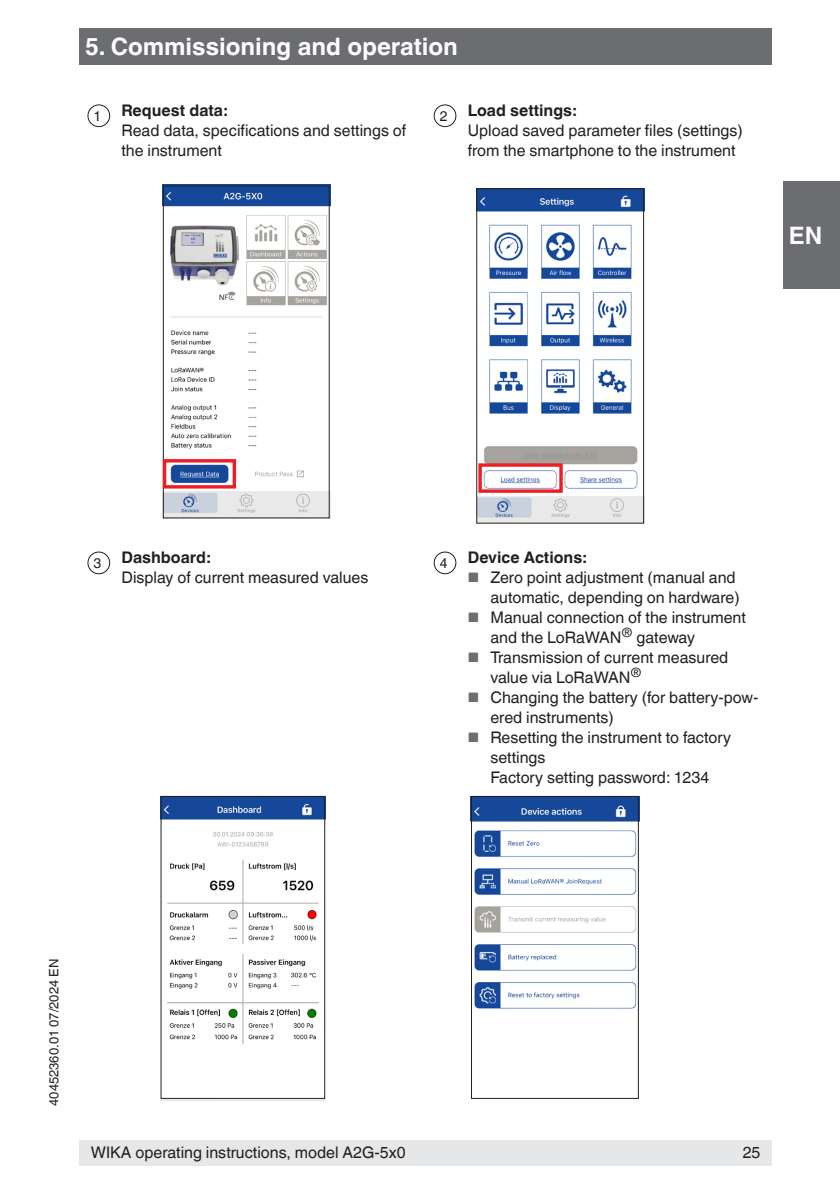
<style>
.page{position:relative;width:840px;height:1191px;background:#fff}
.page>*{position:absolute;margin:0;border:0;box-sizing:border-box;transform-origin:0 0}
.t1{font:700 24px "Helvetica World";color:#fff}
.t2{font:16px/20px "Helvetica World";color:#231f20}
.t3{font:700 16px "Helvetica World";color:#231f20}
.t4{font:14px "Helvetica World";color:#231f20}
.t5{font:13px "Helvetica World";color:#231f20}
.s1{font-size:13.6px;color:#6c6d70}
</style>
<div class="page">
<div style="left:79px;top:28px;width:692px;height:37px;background:#6c6d70"></div>
<div style="left:782px;top:181px;width:57px;height:108px;background:#6c6d70"></div>
<div style="left:79px;top:1140px;width:692px;height:25px;background:#e6e7e9"></div>
<div style="left:87px;top:104px;width:23px;height:23px;border:1px solid #231f20;border-radius:50%"></div>
<div style="left:433px;top:104px;width:23px;height:23px;border:1px solid #231f20;border-radius:50%"></div>
<div style="left:87px;top:551px;width:23px;height:23px;border:1px solid #231f20;border-radius:50%"></div>
<div style="left:433px;top:551px;width:23px;height:23px;border:1px solid #231f20;border-radius:50%"></div>
<img style="left:162px;top:185px;width:168px;height:334px">
<img style="left:478px;top:190px;width:163px;height:331px">
<img style="left:161px;top:798px;width:164px;height:302px">
<img style="left:471px;top:798px;width:167px;height:301px">
<div style="left:163px;top:185px;width:166px;height:333px;border:1px solid #231f20"></div>
<div style="left:476px;top:188px;width:167px;height:335px;border:1px solid #231f20"></div>
<div style="left:160px;top:796px;width:165px;height:302px;border:1px solid #231f20"></div>
<div style="left:470px;top:796px;width:168px;height:302px;border:1px solid #231f20"></div>
<div style="left:163px;top:459px;width:73px;height:29px;border:3px solid #ee1d23"></div>
<div style="left:478px;top:463px;width:84px;height:30px;border:3px solid #ee1d23"></div>
<h1 class="t1" style="left:85px;top:33px;width:374px">5. Commissioning and operation</h1>
<p class="t4" style="left:93px;top:108px;width:9px">1</p>
<p class="t3" style="left:121px;top:101px;width:107px">Request data:</p>
<p class="t2" style="left:121px;top:120px;width:286px">Read data, specifications and settings of the instrument</p>
<p class="t4" style="left:439px;top:108px;width:9px">2</p>
<p class="t3" style="left:467px;top:101px;width:110px">Load settings:</p>
<p class="t2" style="left:467px;top:120px;width:276px">Upload saved parameter files (settings) from the smartphone to the instrument</p>
<h1 class="t1" style="left:788px;top:222px;width:35px">EN</h1>
<p class="t4" style="left:93px;top:555px;width:9px">3</p>
<p class="t3" style="left:121px;top:548px;width:90px">Dashboard:</p>
<p class="t2" style="left:121px;top:567px;width:248px">Display of current measured values</p>
<p class="t4" style="left:439px;top:555px;width:9px">4</p>
<p class="t3" style="left:467px;top:548px;width:120px">Device Actions:</p>
<p class="t2" style="left:467px;top:567px;width:273px;text-align:right"><span class="s1">■</span> Zero point adjustment (manual and automatic, depending on hardware)</p>
<p class="t2" style="left:490px;top:607px;width:257px;text-indent:-23px"><span class="s1">■</span> Manual connection of the instrument and the LoRaWAN<sup>®</sup> gateway</p>
<p class="t2" style="left:490px;top:647px;width:239px;text-indent:-23px"><span class="s1">■</span> Transmission of current measured value via LoRaWAN<sup>®</sup></p>
<p class="t2" style="left:490px;top:687px;width:269px;text-indent:-23px"><span class="s1">■</span> Changing the battery (for battery-pow&shy;ered instruments)</p>
<p class="t2" style="left:490px;top:727px;width:242px;text-indent:-23px"><span class="s1">■</span> Resetting the instrument to factory settings<br>Factory setting password: 1234</p>
<p class="t5" style="left:46px;top:1106px;width:149px;rotate:-90deg">40452360.01 07/2024 EN</p>
<p class="t2" style="left:91px;top:1143px;width:316px">WIKA operating instructions, model A2G-5x0</p>
<p class="t2" style="left:742px;top:1143px;width:19px">25</p>
</div>
